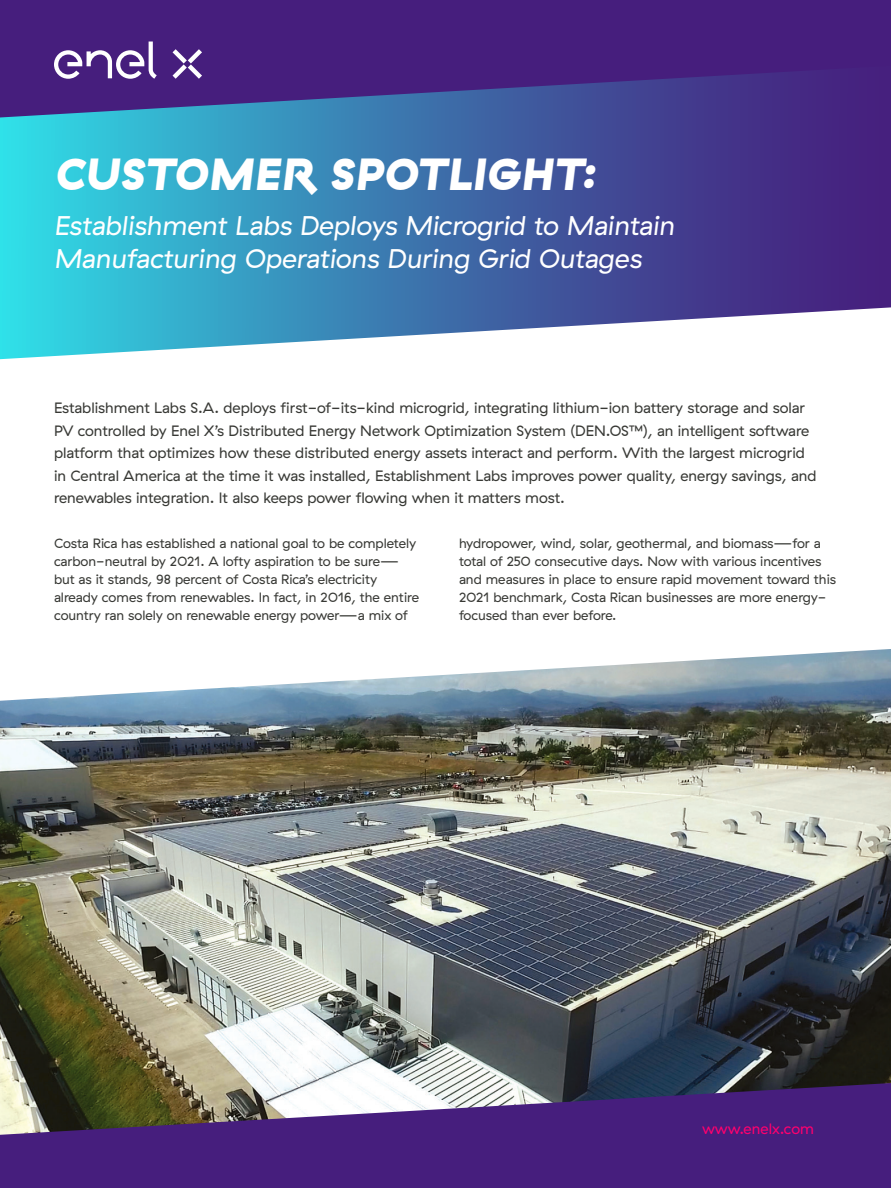
<style>
.page{position:relative;width:891px;height:1188px;background:#fff}
.page>*{position:absolute;margin:0;border:0;box-sizing:border-box;transform-origin:0 0}
.Head_A{font:italic 900 45px "GT Haptik Enel X";letter-spacing:.01em;color:#fff}
.Head_B{font:italic 27px/33px "GT Haptik Enel X";color:#fff}
.Intro___About{font:15px/22.5px "GT Haptik Enel X";color:#383935}
.Website_URL_Footer{font:15px "GT Haptik Enel X";color:#ff006e}
.Body{font:13.5px/18px "GT Haptik Enel X";color:#383935}
</style>
<div class="page">
<div style="left:0;top:0;width:891px;height:66px;background:#461e7d"></div>
<svg style="left:173px;top:49px;width:29px;height:17px"></svg>
<svg style="left:54px;top:42px;width:103px;height:24px"></svg>
<img style="left:0;top:702px;width:891px;height:380px">
<svg style="left:0;top:649px;width:891px;height:53px"></svg>
<svg style="left:0;top:66px;width:891px;height:293px;background:#4e78af"></svg>
<svg style="left:0;top:1082px;width:891px;height:106px;background:#583a7e"></svg>
<p class="Head_A" style="left:54px;top:147px;width:543px">CUSTOMER SPOTLIGHT:</p>
<p class="Head_B" style="left:54px;top:209px;width:622px">Establishment Labs Deploys Microgrid to Maintain<br>Manufacturing Operations During Grid Outages</p>
<p class="Intro___About" style="left:54px;top:397px;width:764px">Establishment Labs S.A. deploys first-of-its-kind microgrid, integrating lithium-ion battery storage and solar PV controlled by Enel X’s Distributed Energy Network Optimization System (DEN.OS™), an intelligent software platform that optimizes how these distributed energy assets interact and perform. With the largest microgrid in Central America at the time it was installed, Establishment Labs improves power quality, energy savings, and renewables integration. It also keeps power flowing when it matters most.</p>
<p class="Body" style="left:54px;top:534px;width:367px">Costa Rica has established a national goal to be completely carbon-neutral by 2021. A lofty aspiration to be sure— but as it stands, 98 percent of Costa Rica’s electricity already comes from renewables. In fact, in 2016, the entire country ran solely on renewable energy power—a mix of</p>
<p class="Body" style="left:459px;top:534px;width:379px">hydropower, wind, solar, geothermal, and biomass—for a total of 250 consecutive days. Now with various incentives and measures in place to ensure rapid movement toward this 2021 benchmark, Costa Rican businesses are more energy&shy;focused than ever before.</p>
<p class="Website_URL_Footer" style="left:702px;top:1120px;width:114px">www.enelx.com</p>
</div>
